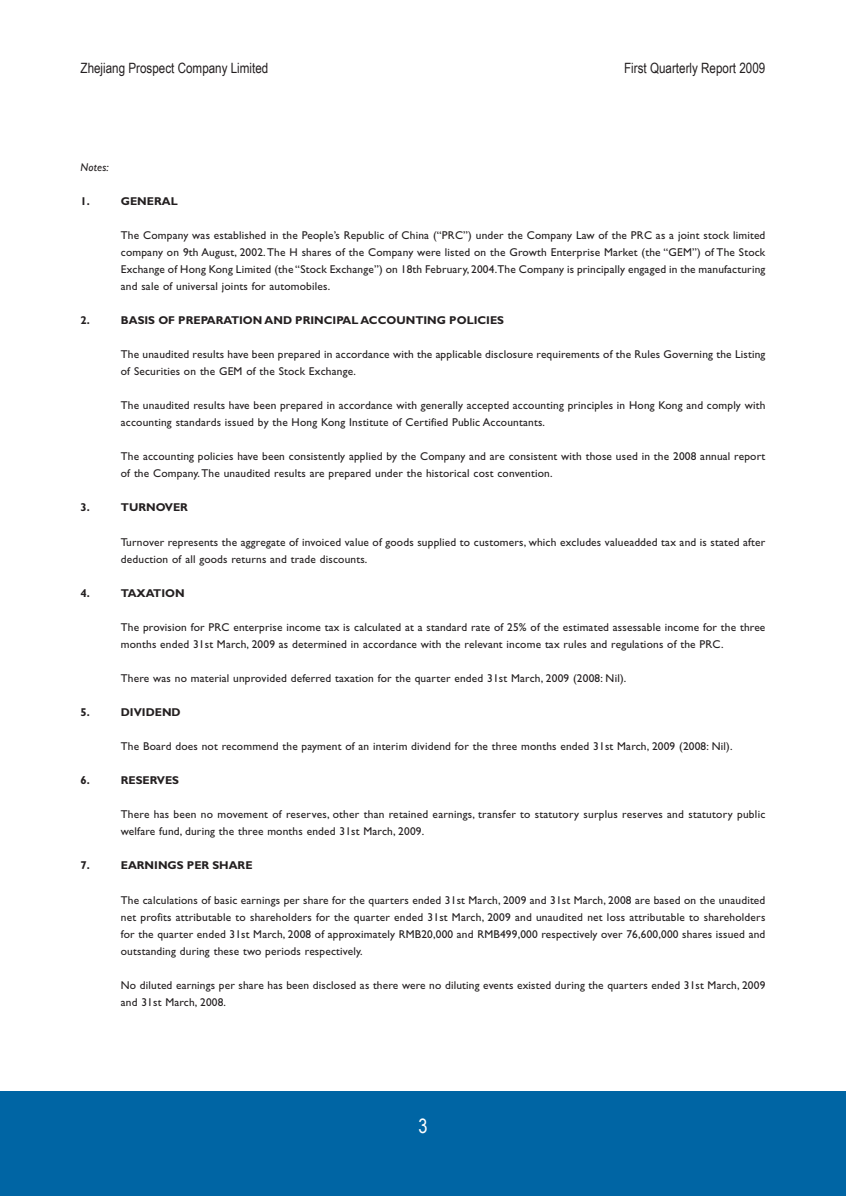
<style>
.page{position:relative;width:846px;height:1196px;background:#fff}
.page>*{position:absolute;margin:0;border:0;box-sizing:border-box;transform-origin:0 0}
.t1{font:19.8px "Arial Narrow";color:#fff}
.t2{font:14.2px "Arial Narrow";color:#231f20}
.t3{font:11.4px/17px "Gill Sans Std";letter-spacing:.015em;color:#231f20}
.t4{font:700 11.4px "Gill Sans Std";color:#231f20}
.t5{font:italic 11.4px "Gill Sans Std";letter-spacing:.015em;color:#231f20}
</style>
<div class="page">
<div style="left:0;top:1091px;width:845px;height:104px;background:#0065a4"></div>
<p class="t2" style="left:81px;top:59px;width:189px">Zhejiang Prospect Company Limited</p>
<p class="t2" style="left:624px;top:59px;width:143px">First Quarterly Report 2009</p>
<p class="t5" style="left:81px;top:162px;width:30px">Notes:</p>
<p class="t4" style="left:81px;top:196px;width:11px">1.</p>
<p class="t4" style="left:121px;top:196px;width:58px">GENERAL</p>
<p class="t3" style="left:121px;top:227px;width:646px;text-align:justify">The Company was established in the People’s Republic of China (“PRC”) under the Company Law of the PRC as a joint stock limited company on 9th August, 2002. The H shares of the Company were listed on the Growth Enterprise Market (the “GEM”) of The Stock Exchange of Hong Kong Limited (the “Stock Exchange”) on 18th February, 2004.The Company is principally engaged in the manufacturing and sale of universal joints for automobiles.</p>
<p class="t4" style="left:81px;top:316px;width:11px">2.</p>
<p class="t4" style="left:121px;top:316px;width:384px">BASIS OF PREPARATION AND PRINCIPAL ACCOUNTING POLICIES</p>
<p class="t3" style="left:121px;top:346px;width:646px">The unaudited results have been prepared in accordance with the applicable disclosure requirements of the Rules Governing the Listing of Securities on the GEM of the Stock Exchange.</p>
<p class="t3" style="left:121px;top:398px;width:646px">The unaudited results have been prepared in accordance with generally accepted accounting principles in Hong Kong and comply with accounting standards issued by the Hong Kong Institute of Certified Public Accountants.</p>
<p class="t3" style="left:121px;top:449px;width:646px">The accounting policies have been consistently applied by the Company and are consistent with those used in the 2008 annual report of the Company. The unaudited results are prepared under the historical cost convention.</p>
<p class="t4" style="left:81px;top:503px;width:11px">3.</p>
<p class="t4" style="left:121px;top:503px;width:69px">TURNOVER</p>
<p class="t3" style="left:121px;top:534px;width:646px">Turnover represents the aggregate of invoiced value of goods supplied to customers, which excludes valueadded tax and is stated after deduction of all goods returns and trade discounts.</p>
<p class="t4" style="left:81px;top:588px;width:11px">4.</p>
<p class="t4" style="left:121px;top:588px;width:65px">TAXATION</p>
<p class="t3" style="left:121px;top:619px;width:646px">The provision for PRC enterprise income tax is calculated at a standard rate of 25% of the estimated assessable income for the three months ended 31st March, 2009 as determined in accordance with the relevant income tax rules and regulations of the PRC.</p>
<p class="t3" style="left:121px;top:670px;width:507px">There was no material unprovided deferred taxation for the quarter ended 31st March, 2009 (2008: Nil).</p>
<p class="t4" style="left:81px;top:708px;width:11px">5.</p>
<p class="t4" style="left:121px;top:708px;width:61px">DIVIDEND</p>
<p class="t3" style="left:121px;top:738px;width:613px">The Board does not recommend the payment of an interim dividend for the three months ended 31st March, 2009 (2008: Nil).</p>
<p class="t4" style="left:81px;top:776px;width:11px">6.</p>
<p class="t4" style="left:121px;top:776px;width:60px">RESERVES</p>
<p class="t3" style="left:121px;top:807px;width:646px">There has been no movement of reserves, other than retained earnings, transfer to statutory surplus reserves and statutory public welfare fund, during the three months ended 31st March, 2009.</p>
<p class="t4" style="left:81px;top:861px;width:11px">7.</p>
<p class="t4" style="left:121px;top:861px;width:133px">EARNINGS PER SHARE</p>
<p class="t3" style="left:121px;top:892px;width:646px;text-align:justify">The calculations of basic earnings per share for the quarters ended 31st March, 2009 and 31st March, 2008 are based on the unaudited net profits attributable to shareholders for the quarter ended 31st March, 2009 and unaudited net loss attributable to shareholders for the quarter ended 31st March, 2008 of approximately RMB20,000 and RMB499,000 respectively over 76,600,000 shares issued and outstanding during these two periods respectively.</p>
<p class="t3" style="left:121px;top:977px;width:646px">No diluted earnings per share has been disclosed as there were no diluting events existed during the quarters ended 31st March, 2009 and 31st March, 2008.</p>
<h1 class="t1" style="left:418px;top:1114px;width:11px">3</h1>
</div>
